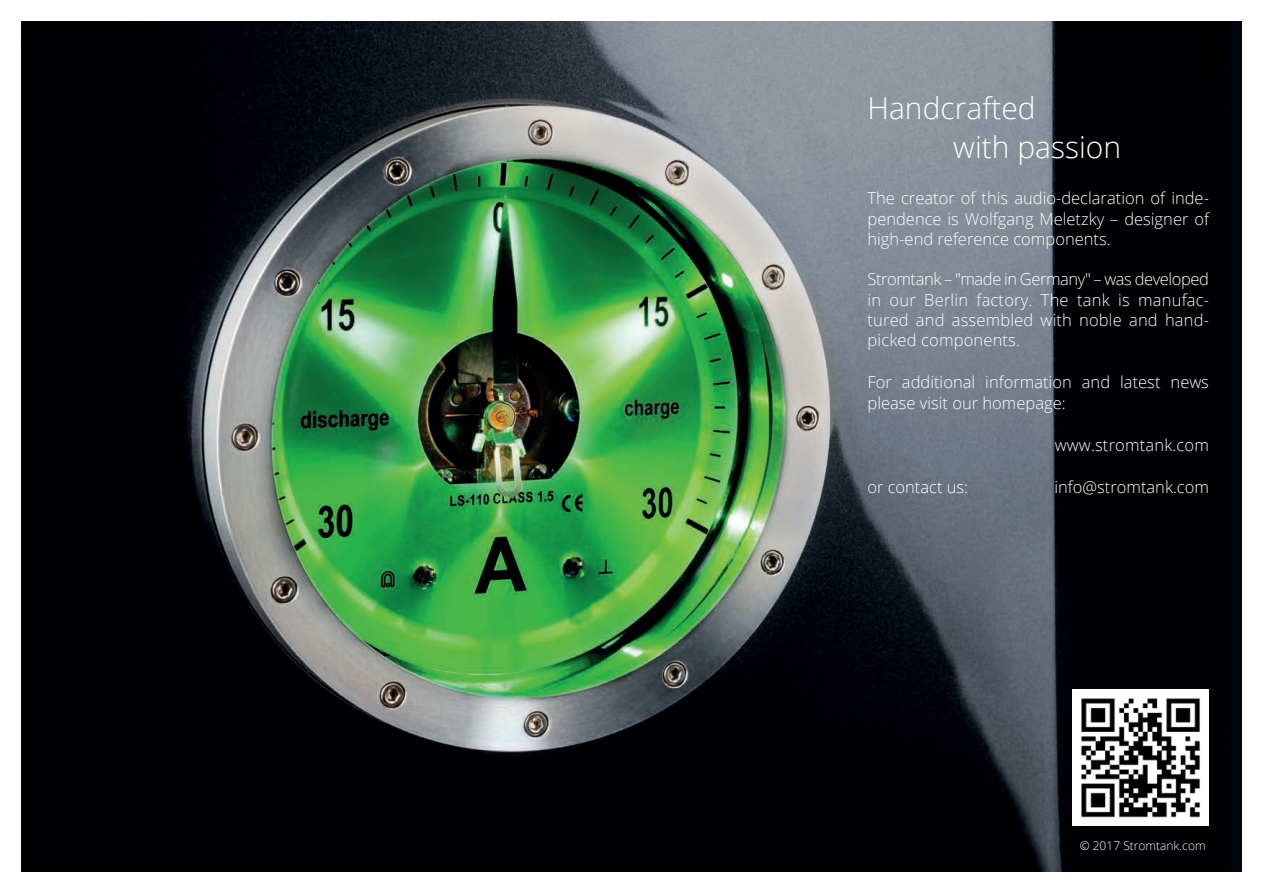
<style>
.page{position:relative;width:1263px;height:893px;background:#fff}
.page>*{position:absolute;margin:0;border:0;box-sizing:border-box;transform-origin:0 0}
.t1{font:300 30px "Open Sans";color:#fff}
.t2{font:300 16.5px/20.2px "Open Sans";color:#fff;text-align:justify}
.t3{font:300 12px "Open Sans";color:#fff}
</style>
<div class="page">
<img style="left:21px;top:21px;width:1209px;height:851px">
<img style="left:1073px;top:690px;width:136px;height:135px">
<div style="left:1230px;top:21px;width:12px;height:851px;background:#00040f"></div>
<p class="t1" style="left:867px;top:88px;width:170px">Handcrafted</p>
<p class="t1" style="left:953px;top:127px;width:169px">with passion</p>
<p class="t2" style="left:867px;top:188px;width:343px">The creator of this audio-declaration of inde&shy;pendence is Wolfgang Meletzky – designer of high-end reference components.</p>
<p class="t2" style="left:867px;top:269px;width:343px">Stromtank – "made in Germany" – was developed in our Berlin factory. The tank is manufac&shy;tured and assembled with noble and hand&shy;picked components.</p>
<p class="t2" style="left:867px;top:371px;width:343px;line-height:21px">For additional information and latest news please visit our homepage:</p>
<p class="t2" style="left:1055px;top:434px;width:156px">www.stromtank.com</p>
<p class="t2" style="left:867px;top:476px;width:102px">or contact us:</p>
<p class="t2" style="left:1054px;top:476px;width:156px">info@stromtank.com</p>
<p class="t3" style="left:1080px;top:837px;width:127px">© 2017 Stromtank.com</p>
</div>
